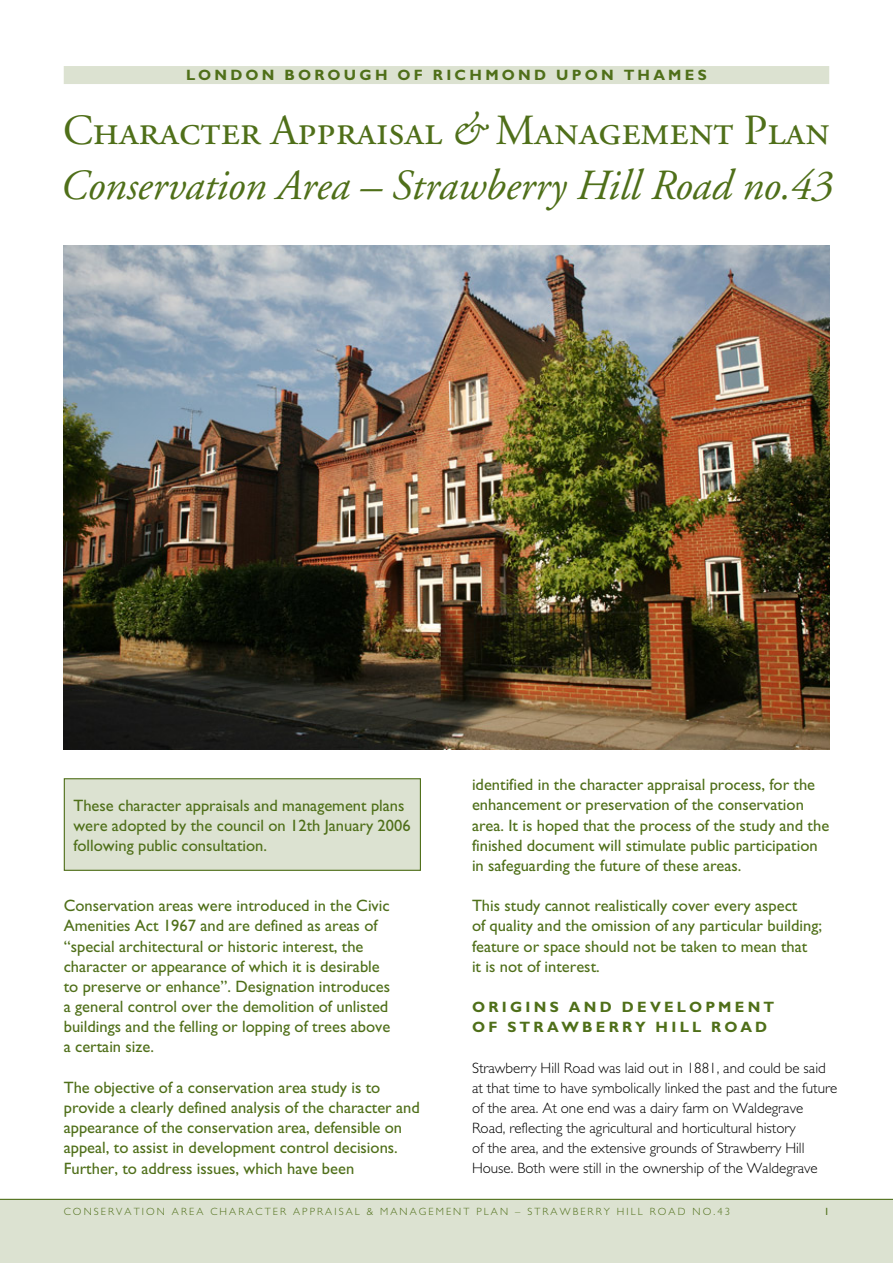
<style>
.page{position:relative;width:893px;height:1263px;background:#fff}
.page>*{position:absolute;margin:0;border:0;box-sizing:border-box;transform-origin:0 0}
.t1{font:italic 42.9px/54.8px "Adobe Garamond";letter-spacing:-.005em;color:#4f6f19}
.t2{font:16.5px/20.2px "Gill Sans";color:#4f6f19}
.t3{font:300 15px/20.2px "Gill Sans";color:#000}
.t4{font:700 15px/20.1px "Gill Sans";letter-spacing:.215em;color:#4f6f19}
.t5{font:300 10.5px "Gill Sans";letter-spacing:.2em;color:#4f6f19}
.t6{font:10.5px "Gill Sans";color:#4f6f19}
.s1{font-family:"Adobe Garamond Regular SC";font-style:normal}
</style>
<div class="page">
<div style="left:64px;top:66px;width:765px;height:18px;background:#dce2d1"></div>
<img style="left:64px;top:245px;width:765px;height:505px">
<div style="left:64px;top:779px;width:356px;height:91px;background:#dce2d1"></div>
<div style="left:64px;top:778px;width:357px;height:93px;border:1px solid #4f6f19"></div>
<div style="left:0;top:1199px;width:893px;height:64px;background:#dce2d1"></div>
<hr style="left:0;top:1199px;width:893px;height:1px;background:#4f6f19">
<h5 class="t4" style="left:186px;top:67px;width:522px">LONDON BOROUGH OF RICHMOND UPON THAMES</h5>
<p class="t1" style="left:60px;top:107px;width:774px"><span class="s1">Character Appraisal</span> &amp; <span class="s1">Management Plan<br></span>Conservation Area – Strawberry Hill Road no.43</p>
<p class="t2" style="left:472px;top:776px;width:359px">identified in the character appraisal process, for the enhancement or preservation of the conservation area. It is hoped that the process of the study and the finished document will stimulate public participation in safeguarding the future of these areas.</p>
<p class="t2" style="left:472px;top:897px;width:352px">This study cannot realistically cover every aspect<br>of quality and the omission of any particular building; feature or space should not be taken to mean that<br>it is not of interest.</p>
<h5 class="t4" style="left:472px;top:999px;width:304px">ORIGINS AND DEVELOPMENT<br>OF STRAWBERRY HILL ROAD</h5>
<p class="t3" style="left:472px;top:1059px;width:367px">Strawberry Hill Road was laid out in 1881, and could be said at that time to have symbolically linked the past and the future of the area. At one end was a dairy farm on Waldegrave Road, reflecting the agricultural and horticultural history<br>of the area, and the extensive grounds of Strawberry Hill House. Both were still in the ownership of the Waldegrave</p>
<p class="t5" style="left:64px;top:1208px;width:668px">CONSERVATION AREA CHARACTER APPRAISAL &amp; MANAGEMENT PLAN – STRAWBERRY HILL ROAD NO.43</p>
<p class="t6" style="left:824px;top:1208px;width:7px">1</p>
<p class="t2" style="left:73px;top:797px;width:339px;line-height:19.8px">These character appraisals and management plans were adopted by the council on 12th January 2006 following public consultation.</p>
<p class="t2" style="left:64px;top:897px;width:328px">Conservation areas were introduced in the Civic Amenities Act 1967 and are defined as areas of “special architectural or historic interest, the character or appearance of which it is desirable to preserve or enhance”. Designation introduces a general control over the demolition of unlisted buildings and the felling or lopping of trees above a certain size.</p>
<p class="t2" style="left:64px;top:1079px;width:358px">The objective of a conservation area study is to provide a clearly defined analysis of the character and appearance of the conservation area, defensible on appeal, to assist in development control decisions.<br>Further, to address issues, which have been</p>
</div>
